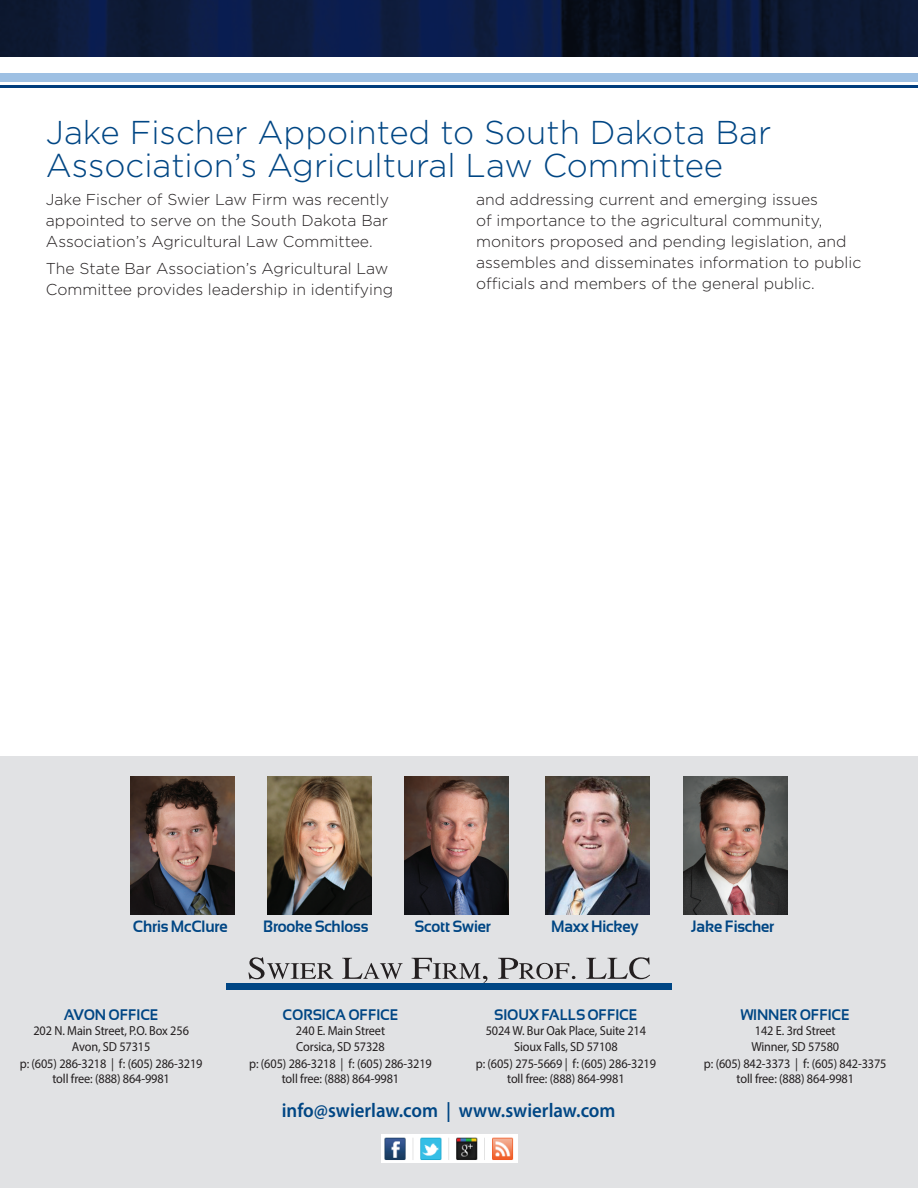
<style>
.page{position:relative;width:918px;height:1188px;background:#fff}
.page>*{position:absolute;margin:0;border:0;box-sizing:border-box;transform-origin:0 0}
.t1{font:300 33px/33px "Gotham";color:#004684}
.t2{font:600 19.8px "Myriad Pro";color:#004684;scale:.95 1}
.t3{font:700 16.35px "Sansation";letter-spacing:-.01em;color:#004684;scale:.94 1}
.t4{font:300 15.75px/21px "Gotham";color:#231f20}
.t5{font:700 15.3px "Sansation";letter-spacing:-.01em;color:#004684;scale:.94 1}
.t6{font:13.05px/15.3px "Myriad Pro";letter-spacing:-.01em;color:#231f20;text-align:center;scale:.94 1}
</style>
<div class="page">
<div style="left:0;top:756px;width:918px;height:432px;background:#e1e2e4"></div>
<div style="left:226px;top:983px;width:445px;height:7px;background:#004684"></div>
<svg style="left:248px;top:957px;width:85px;height:22px"></svg>
<svg style="left:342px;top:958px;width:61px;height:21px"></svg>
<svg style="left:412px;top:958px;width:75px;height:25px"></svg>
<svg style="left:498px;top:958px;width:77px;height:21px"></svg>
<svg style="left:586px;top:957px;width:64px;height:22px"></svg>
<img style="left:381px;top:1135px;width:137px;height:27px">
<img style="left:404px;top:777px;width:105px;height:137px">
<img style="left:267px;top:777px;width:105px;height:137px">
<img style="left:131px;top:777px;width:104px;height:137px">
<img style="left:545px;top:777px;width:104px;height:137px">
<img style="left:683px;top:777px;width:104px;height:137px">
<img style="left:0;top:0;width:918px;height:56px">
<div style="left:0;top:73px;width:918px;height:9px;background:#9ec0e3"></div>
<hr style="left:0;top:86px;width:918px;height:2px;background:#013d7d">
<h1 class="t1" style="left:46px;top:115px;width:727px">Jake Fischer Appointed to South Dakota Bar<br>Association’s Agricultural Law Committee</h1>
<p class="t4" style="left:46px;top:188px;width:345px;text-align:justify">Jake Fischer of Swier Law Firm was recently appointed to serve on the South Dakota Bar Association’s Agricultural Law Committee.</p>
<p class="t4" style="left:46px;top:258px;width:349px">The State Bar Association’s Agricultural Law<br>Committee provides leadership in identifying</p>
<p class="t4" style="left:476px;top:188px;width:387px">and addressing current and emerging issues<br>of importance to the agricultural community, monitors proposed and pending legislation, and assembles and disseminates information to public officials and members of the general public.</p>
<p class="t3" style="left:133px;top:920px;width:108px">Chris McClure–</p>
<p class="t3" style="left:263px;top:920px;width:121px">Brooke Schloss –</p>
<p class="t3" style="left:415px;top:920px;width:91px">Scott Swier –</p>
<p class="t3" style="left:551px;top:920px;width:100px">Maxx Hickey–</p>
<p class="t3" style="left:691px;top:920px;width:95px">Jake Fischer–</p>
<p class="t5" style="left:64px;top:1009px;width:102px">AVON OFFICE</p>
<p class="t6" style="left:33px;top:1023px;width:167px">202 N. Main Street, P.O. Box 256<br>Avon, SD 57315</p>
<p class="t6" style="left:20px;top:1056px;width:196px">p: (605) 286-3218 | f: (605) 286-3219 toll free: (888) 864-9981</p>
<p class="t5" style="left:283px;top:1009px;width:125px">CORSICA OFFICE</p>
<p class="t6" style="left:296px;top:1023px;width:96px;text-align:left">240 E. Main Street<br>Corsica, SD 57328</p>
<p class="t6" style="left:249px;top:1056px;width:196px">p: (605) 286-3218 | f: (605) 286-3219 toll free: (888) 864-9981</p>
<p class="t2" style="left:282px;top:1097px;width:353px">info@swierlaw.com | www.swierlaw.com</p>
<p class="t5" style="left:494px;top:1009px;width:154px">SIOUX FALLS OFFICE</p>
<p class="t6" style="left:486px;top:1023px;width:172px">5024 W. Bur Oak Place, Suite 214<br>Sioux Falls, SD 57108</p>
<p class="t6" style="left:476px;top:1056px;width:193px">p: (605) 275-5669 | f: (605) 286-3219 toll free: (888) 864-9981</p>
<p class="t5" style="left:741px;top:1009px;width:118px">WINNER OFFICE</p>
<p class="t6" style="left:751px;top:1023px;width:95px;text-align:left">142 E. 3rd Street<br>Winner, SD 57580</p>
<p class="t6" style="left:704px;top:1056px;width:196px">p: (605) 842-3373 | f: (605) 842-3375 toll free: (888) 864-9981</p>
</div>
